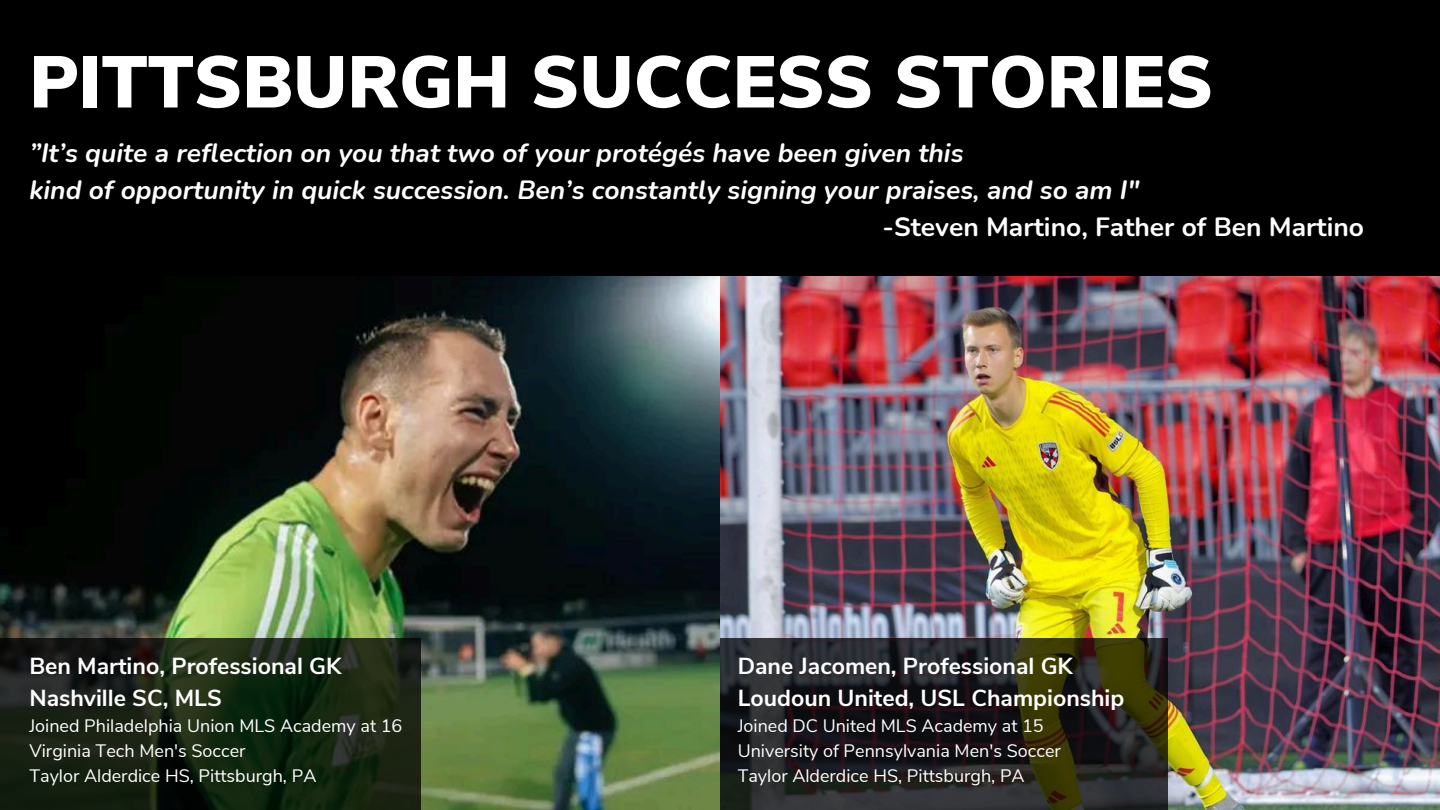
<style>
.page{position:relative;width:1440px;height:810px;background:#000}
.page>*{position:absolute;margin:0;border:0;box-sizing:border-box;transform-origin:0 0}
.t1{font:900 73px "Nunito Sans";color:#fff}
.t2{font:italic 700 26.4px "Nunito";color:#fff}
.t3{font:700 26.4px "Nunito";color:#fff}
.t4{font:700 23.2px "Nunito Sans";color:#fff}
.t5{font:700 23.1px "Nunito Sans";color:#fff}
.t6{font:18px "Nunito Sans";color:#fff}
</style>
<div class="page">
<img style="left:0;top:277px;width:1440px;height:533px">
<svg style="left:0;top:638px;width:421px;height:172px;background:#162312"></svg>
<svg style="left:720px;top:638px;width:448px;height:172px;background:#24231e"></svg>
<p class="t1" style="left:29px;top:34px;width:1185px">PITTSBURGH SUCCESS STORIES</p>
<p class="t2" style="left:29px;top:135px;width:936px">”It’s quite a reflection on you that two of your protégés have been given this</p>
<p class="t2" style="left:29px;top:172px;width:1111px">kind of opportunity in quick succession. Ben’s constantly signing your praises, and so am I"</p>
<p class="t3" style="left:883px;top:209px;width:483px">-Steven Martino, Father of Ben Martino</p>
<p class="t4" style="left:29px;top:650px;width:314px">Ben Martino, Professional GK</p>
<p class="t4" style="left:29px;top:682px;width:194px">Nashville SC, MLS</p>
<p class="t6" style="left:29px;top:714px;width:375px">Joined Philadelphia Union MLS Academy at 16</p>
<p class="t6" style="left:29px;top:739px;width:218px">Virginia Tech Men's Soccer</p>
<p class="t6" style="left:29px;top:763px;width:289px">Taylor Alderdice HS, Pittsburgh, PA</p>
<p class="t5" style="left:738px;top:650px;width:337px">Dane Jacomen, Professional GK</p>
<p class="t5" style="left:738px;top:682px;width:388px">Loudoun United, USL Championship</p>
<p class="t6" style="left:738px;top:714px;width:308px">Joined DC United MLS Academy at 15</p>
<p class="t6" style="left:738px;top:739px;width:325px">University of Pennsylvania Men's Soccer</p>
<p class="t6" style="left:738px;top:763px;width:289px">Taylor Alderdice HS, Pittsburgh, PA</p>
</div>
